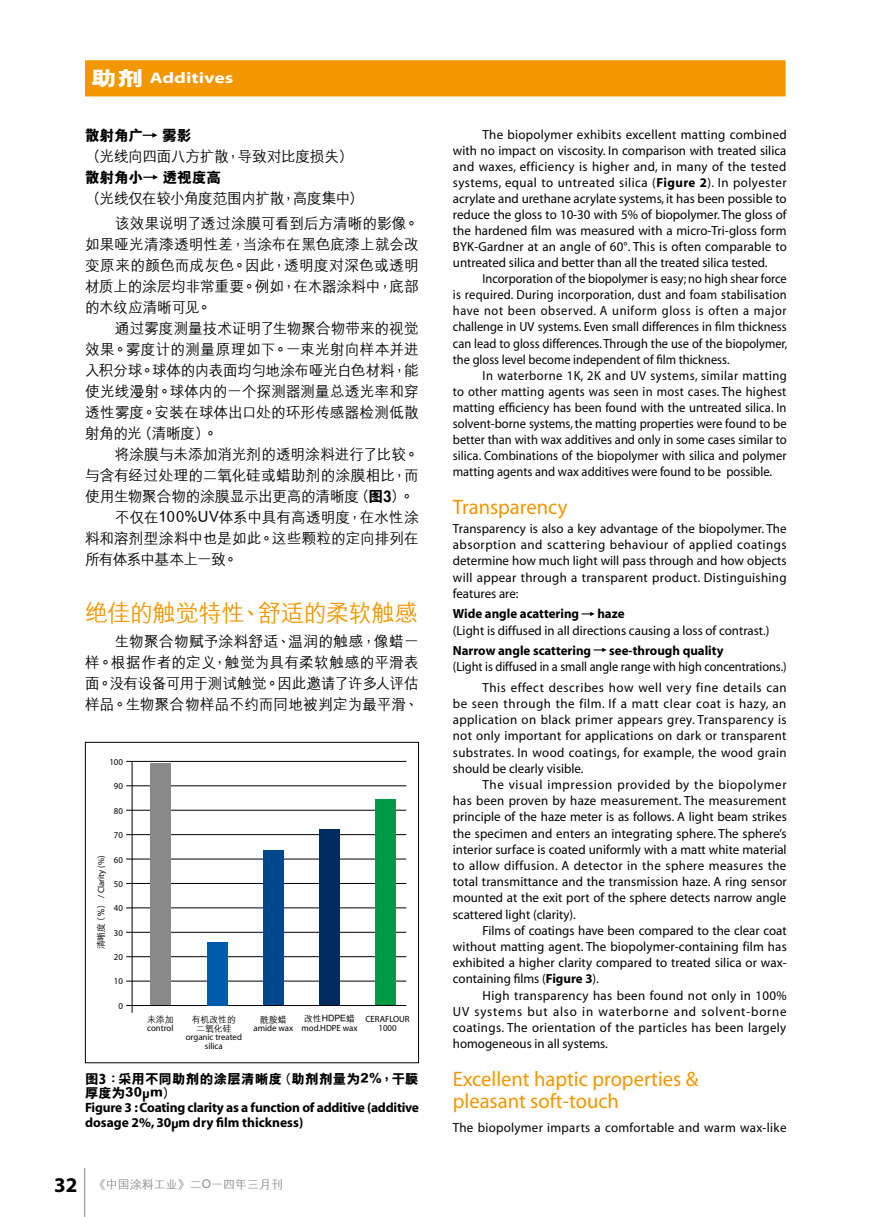
<style>
.page{position:relative;width:893px;height:1217px;background:#fff}
.page>*{position:absolute;margin:0;border:0;box-sizing:border-box;transform-origin:0 0}
.t1{font:500 24px "M Hei GB5";letter-spacing:-.025em;color:#f39700}
.t2{font:21px/21.8px "Myriad";color:#f39700}
.t3{font:700 15.3px "Myriad";color:#fff;scale:1.29 1}
.t4{font:500 15px/21px "M Hei GB5";letter-spacing:-.01em;color:#000;text-align:justify}
.t5{font:800 15px "M Hei GB5";letter-spacing:-.01em;color:#000}
.t6{font:500 15px "M Hei GB5";letter-spacing:-.05em;color:#000}
.t7{font:700 13.5px/15px "Myriad";letter-spacing:-.015em;color:#000}
.t8{font:800 13.5px/14px "M Hei GB5";letter-spacing:.015em;color:#000}
.t9{font:13.2px/16.2px "Myriad";color:#000;text-align:justify}
.t10{font:13.2px/16px "Myriad";color:#000;text-align:justify;scale:.95 1}
.t11{font:13.2px/16px "Myriad";color:#000;text-align:justify;scale:.94 1}
.t12{font:13.2px/16.2px "Myriad";color:#000;scale:.93 1}
.t13{font:13.2px "Myriad";letter-spacing:.025em;color:#000}
.t14{font:500 12px "M Hei GB5";color:#898989}
.t15{font:9px/9px "Myriad";color:#000;text-align:center}
.t16{font:500 9px/9px "M Hei GB5";color:#000;text-align:center}
.s1{font-family:"M Hei GB5";font-weight:800;font-size:20.4px}
.s2{font-weight:800}
.s3{font-family:"Futura";font-weight:800}
.s4{font-family:"M Hei GB5";font-weight:500}
.s5{font-family:"FZZDXJW GB1 0";font-weight:400}
.s6{font-family:"Myriad";font-weight:700;font-size:15.6px}
.s7{font-family:"Futura"}
.s8{font-family:"Myriad";font-weight:700;font-size:21px;color:#000}
.s9{font-weight:700}
.s10{font-family:"M Hei GB5";font-weight:800}
</style>
<div class="page">
<hr style="left:84px;top:1167px;width:1px;height:49px;background:#898989">
<div style="left:85px;top:60px;width:701px;height:36px;background:#f39700;border:2px solid #f39700"></div>
<div style="left:85px;top:741px;width:334px;height:321px;border:1px solid #000"></div>
<hr style="left:132px;top:760px;width:1px;height:252px;background:#000">
<hr style="left:126px;top:1004px;width:280px;height:1px;background:#000">
<hr style="left:126px;top:980px;width:280px;height:1px;background:#000">
<hr style="left:126px;top:956px;width:280px;height:1px;background:#000">
<hr style="left:126px;top:931px;width:280px;height:1px;background:#000">
<hr style="left:126px;top:907px;width:280px;height:1px;background:#000">
<hr style="left:126px;top:882px;width:280px;height:1px;background:#000">
<hr style="left:126px;top:858px;width:280px;height:1px;background:#000">
<hr style="left:126px;top:834px;width:280px;height:1px;background:#000">
<hr style="left:126px;top:809px;width:280px;height:1px;background:#000">
<hr style="left:126px;top:785px;width:280px;height:1px;background:#000">
<hr style="left:126px;top:760px;width:280px;height:1px;background:#000">
<div style="left:150px;top:763px;width:21px;height:241px;background:#898989"></div>
<div style="left:207px;top:941px;width:21px;height:63px;background:#005bac"></div>
<div style="left:263px;top:850px;width:21px;height:154px;background:#00478b"></div>
<div style="left:319px;top:829px;width:21px;height:175px;background:#002b60"></div>
<div style="left:375px;top:799px;width:21px;height:205px;background:#094"></div>
<p class="t3" style="left:91px;top:70px;width:112px"><span class="s1">助劑</span> Additives</p>
<p class="t5" style="left:85px;top:128px;width:108px">散射角廣→ 霧影</p>
<p class="t4" style="left:85px;top:146px;width:270px">（光線向四面八方擴散，導致對比度損失）</p>
<p class="t5" style="left:85px;top:170px;width:138px">散射角小→ 透視度高</p>
<p class="t4" style="left:115px;top:185px;width:305px;line-height:25.2px;text-indent:-30px">（光線僅在較小角度範圍內擴散，高度集中）<br>該效果說明了透過塗膜可看到後方清晰的影像。</p>
<p class="t4" style="left:85px;top:234px;width:335px">如果啞光清漆透明性差，當塗布在黑色底漆上就會改變原來的顏色而成灰色。因此，透明度對深色或透明材質上的塗層均非常重要。例如，在木器塗料中，底部的木紋應清晰可見。</p>
<p class="t4" style="left:85px;top:318px;width:335px;text-indent:30px">通過霧度測量技術證明了生物聚合物帶來的視覺效果。霧度計的測量原理如下。一束光射向樣本並進入積分球。球體的內表面均勻地塗布啞光白色材料，能使光線漫射。球體內的一個探測器測量總透光率和穿透性霧度。安裝在球體出口處的環形傳感器檢測低散射角的光（清晰度）。</p>
<p class="t4" style="left:115px;top:444px;width:305px">將塗膜與未添加消光劑的透明塗料進行了比較。</p>
<p class="t4" style="left:85px;top:465px;width:335px">與含有經過處理的二氧化硅或蠟助劑的塗膜相比，而</p>
<p class="t4" style="left:85px;top:486px;width:330px">使用生物聚合物的塗膜顯示出更高的清晰度（<span class="s2">圖</span><span class="s3">3</span>）。</p>
<p class="t4" style="left:115px;top:507px;width:306px">不僅在100%UV體系中具有高透明度，在水性塗</p>
<p class="t4" style="left:85px;top:528px;width:335px">料和溶劑型塗料中也是如此。這些顆粒的定向排列在</p>
<p class="t6" style="left:85px;top:552px;width:154px">所有體系中基本上一致。</p>
<h1 class="t1" style="left:85px;top:601px;width:335px">絕佳的觸覺特性、舒適的柔軟觸感</h1>
<p class="t4" style="left:85px;top:631px;width:335px;text-indent:30px">生物聚合物賦予塗料舒適、溫潤的觸感，像蠟一樣。根據作者的定義，觸覺為具有柔軟觸感的平滑表面。沒有設備可用於測試觸覺。因此邀請了許多人評估樣品。生物聚合物樣品不約而同地被判定為最平滑、</p>
<p class="t15" style="left:109px;top:757px;width:15px">100</p>
<p class="t15" style="left:114px;top:782px;width:11px">90</p>
<p class="t15" style="left:114px;top:806px;width:11px">80</p>
<p class="t15" style="left:114px;top:830px;width:11px">70</p>
<p class="t15" style="left:97px;top:949px;width:95px;rotate:-90deg"><span class="s4">清晰度（％）</span> / Clarity (%)</p>
<p class="t15" style="left:114px;top:855px;width:11px">60</p>
<p class="t15" style="left:114px;top:879px;width:11px">50</p>
<p class="t15" style="left:114px;top:903px;width:11px">40</p>
<p class="t15" style="left:114px;top:928px;width:11px">30</p>
<p class="t15" style="left:114px;top:952px;width:11px">20</p>
<p class="t15" style="left:114px;top:976px;width:11px">10</p>
<p class="t15" style="left:118px;top:1001px;width:6px">0</p>
<p class="t16" style="left:147px;top:1014px;width:28px">未添加</p>
<p class="t15" style="left:147px;top:1024px;width:28px">control</p>
<p class="t16" style="left:192px;top:1014px;width:46px">有机改性的二氧化硅</p>
<p class="t15" style="left:186px;top:1033px;width:58px">organic treated silica</p>
<p class="t16" style="left:260px;top:1014px;width:28px"><span class="s5">酰</span>胺蜡</p>
<p class="t15" style="left:254px;top:1024px;width:41px">amide wax</p>
<p class="t16" style="left:304px;top:1014px;width:52px">改性HDPE蜡</p>
<p class="t15" style="left:301px;top:1023px;width:58px">mod.HDPE wax</p>
<p class="t15" style="left:365px;top:1014px;width:46px">CERAFLOUR<br>1000</p>
<p class="t8" style="left:85px;top:1071px;width:335px">圖<span class="s6">3</span>：采用不同助劑的塗層清晰度（助劑劑量為2%，幹膜厚度為30<span class="s7">µ</span>m）</p>
<p class="t7" style="left:85px;top:1100px;width:335px">Figure 3 : Coating clarity as a function of additive (additive dosage 2%, 30<span class="s3">µ</span>m dry film thickness)</p>
<p class="t14" style="left:54px;top:1177px;width:230px"><span class="s8">32</span> 《中國塗料工業》二O一四年三月刊</p>
<p class="t9" style="left:453px;top:127px;width:335px;text-indent:30px">The biopolymer exhibits excellent matting combined with no impact on viscosity. In comparison with treated silica and waxes, efficiency is higher and, in many of the tested systems, equal to untreated silica (<span class="s9">Figure 2</span>). In polyester acrylate and urethane acrylate systems, it has been possible to reduce the gloss to 10-30 with 5% of biopolymer. The gloss of the hardened film was measured with a micro-Tri-gloss form BYK-Gardner at an angle of 60°. This is often comparable to untreated silica and better than all the treated silica tested.</p>
<p class="t11" style="left:453px;top:271px;width:357px;text-indent:30px">Incorporation of the biopolymer is easy; no high shear force is required. During incorporation, dust and foam stabilisation have not been observed. A uniform gloss is often a major challenge in UV systems. Even small differences in film thickness can lead to gloss differences. Through the use of the biopolymer, the gloss level become independent of film thickness.</p>
<p class="t10" style="left:453px;top:367px;width:353px;text-indent:30px">In waterborne 1K, 2K and UV systems, similar matting to other matting agents was seen in most cases. The highest matting efficiency has been found with the untreated silica. In solvent-borne systems, the matting properties were found to be better than with wax additives and only in some cases similar to silica. Combinations of the biopolymer with silica and polymer matting agents and wax additives were found to be possible.</p>
<h2 class="t2" style="left:453px;top:496px;width:116px">Transparency</h2>
<p class="t9" style="left:453px;top:521px;width:335px">Transparency is also a key advantage of the biopolymer. The absorption and scattering behaviour of applied coatings determine how much light will pass through and how objects will appear through a transparent product. Distinguishing features are:</p>
<p class="t9" style="left:453px;top:606px;width:318px"><span class="s9">Wide angle acattering</span> <span class="s10">→</span> <span class="s9">haze<br></span>(Light is diffused in all directions causing a loss of contrast.)</p>
<p class="t12" style="left:453px;top:643px;width:360px"><span class="s9">Narrow angle scattering</span> <span class="s10">→</span> <span class="s9">see-through quality<br></span>(Light is diffused in a small angle range with high concentrations.)</p>
<p class="t9" style="left:453px;top:679px;width:335px;text-indent:30px">This effect describes how well very fine details can be seen through the film. If a matt clear coat is hazy, an application on black primer appears grey. Transparency is not only important for applications on dark or transparent substrates. In wood coatings, for example, the wood grain should be clearly visible.</p>
<p class="t9" style="left:453px;top:776px;width:335px;text-indent:30px">The visual impression provided by the biopolymer has been proven by haze measurement. The measurement principle of the haze meter is as follows. A light beam strikes the specimen and enters an integrating sphere. The sphere’s interior surface is coated uniformly with a matt white material to allow diffusion. A detector in the sphere measures the total transmittance and the transmission haze. A ring sensor mounted at the exit port of the sphere detects narrow angle scattered light (clarity).</p>
<p class="t9" style="left:453px;top:922px;width:335px;text-indent:30px">Films of coatings have been compared to the clear coat without matting agent. The biopolymer-containing film has exhibited a higher clarity compared to treated silica or wax&shy;containing films (<span class="s9">Figure 3</span>).</p>
<p class="t9" style="left:453px;top:987px;width:335px;text-indent:30px">High transparency has been found not only in 100% UV systems but also in waterborne and solvent-borne coatings. The orientation of the particles has been largely homogeneous in all systems.</p>
<h2 class="t2" style="left:453px;top:1068px;width:247px">Excellent haptic properties &amp; pleasant soft-touch</h2>
<p class="t13" style="left:453px;top:1120px;width:335px">The biopolymer imparts a comfortable and warm wax-like</p>
</div>
